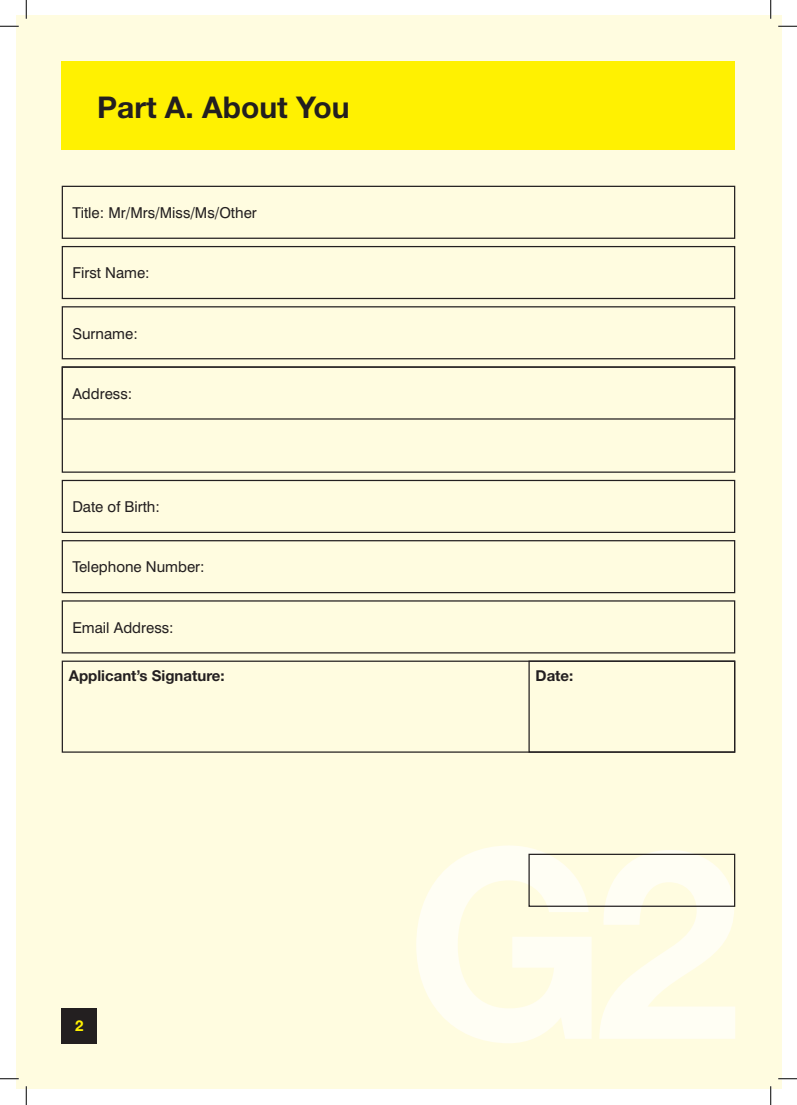
<style>
.page{position:relative;width:797px;height:1105px;background:#fff}
.page>*{position:absolute;margin:0;border:0;box-sizing:border-box;transform-origin:0 0}
.t1{font:700 30px "Helvetica Neue";color:#231f20}
.t2{font:15px "Swiss 721 BT";color:#231f20}
.t3{font:700 15px "Helvetica Neue";color:#231f20}
.t4{font:700 15px "Helvetica Neue";color:#fff101}
</style>
<div class="page">
<div style="left:16px;top:16px;width:765px;height:1073px;background:#fffce0"></div>
<svg style="left:416px;top:846px;width:319px;height:197px;fill:#fffef4"></svg>
<div style="left:62px;top:62px;width:673px;height:88px;background:#fff101"></div>
<div style="left:62px;top:186px;width:673px;height:53px;border:1px solid #231f20"></div>
<div style="left:62px;top:480px;width:673px;height:53px;border:1px solid #231f20"></div>
<div style="left:62px;top:246px;width:673px;height:53px;border:1px solid #231f20"></div>
<div style="left:62px;top:540px;width:673px;height:53px;border:1px solid #231f20"></div>
<div style="left:62px;top:306px;width:673px;height:53px;border:1px solid #231f20"></div>
<div style="left:62px;top:600px;width:673px;height:53px;border:1px solid #231f20"></div>
<div style="left:528px;top:854px;width:207px;height:53px;border:1px solid #231f20"></div>
<div style="left:62px;top:366px;width:673px;height:107px;border:1px solid #231f20"></div>
<div style="left:62px;top:1008px;width:35px;height:35px;background:#231f20"></div>
<div style="left:62px;top:661px;width:673px;height:92px;border:1px solid #231f20"></div>
<div style="left:528px;top:661px;width:207px;height:92px;border:1px solid #231f20"></div>
<svg style="left:0;top:25px;width:19px;height:2px"></svg>
<svg style="left:778px;top:25px;width:19px;height:2px"></svg>
<svg style="left:0;top:1078px;width:19px;height:1px"></svg>
<svg style="left:778px;top:1078px;width:19px;height:1px"></svg>
<svg style="left:25px;top:0;width:2px;height:19px"></svg>
<svg style="left:25px;top:1086px;width:2px;height:19px"></svg>
<svg style="left:770px;top:0;width:1px;height:19px"></svg>
<svg style="left:770px;top:1086px;width:1px;height:19px"></svg>
<p class="t1" style="left:97px;top:88px;width:254px">Part A. About You</p>
<p class="t2" style="left:72px;top:204px;width:186px">Title: Mr/Mrs/Miss/Ms/Other</p>
<p class="t2" style="left:72px;top:264px;width:79px">First Name:</p>
<p class="t2" style="left:72px;top:324px;width:67px">Surname:</p>
<p class="t2" style="left:72px;top:384px;width:61px">Address:</p>
<p class="t2" style="left:72px;top:498px;width:89px">Date of Birth:</p>
<p class="t2" style="left:72px;top:558px;width:134px">Telephone Number:</p>
<p class="t2" style="left:72px;top:618px;width:103px">Email Address:</p>
<p class="t3" style="left:69px;top:666px;width:157px">Applicant’s Signature:</p>
<p class="t3" style="left:535px;top:666px;width:39px">Date:</p>
<p class="t4" style="left:75px;top:1017px;width:10px">2</p>
</div>
